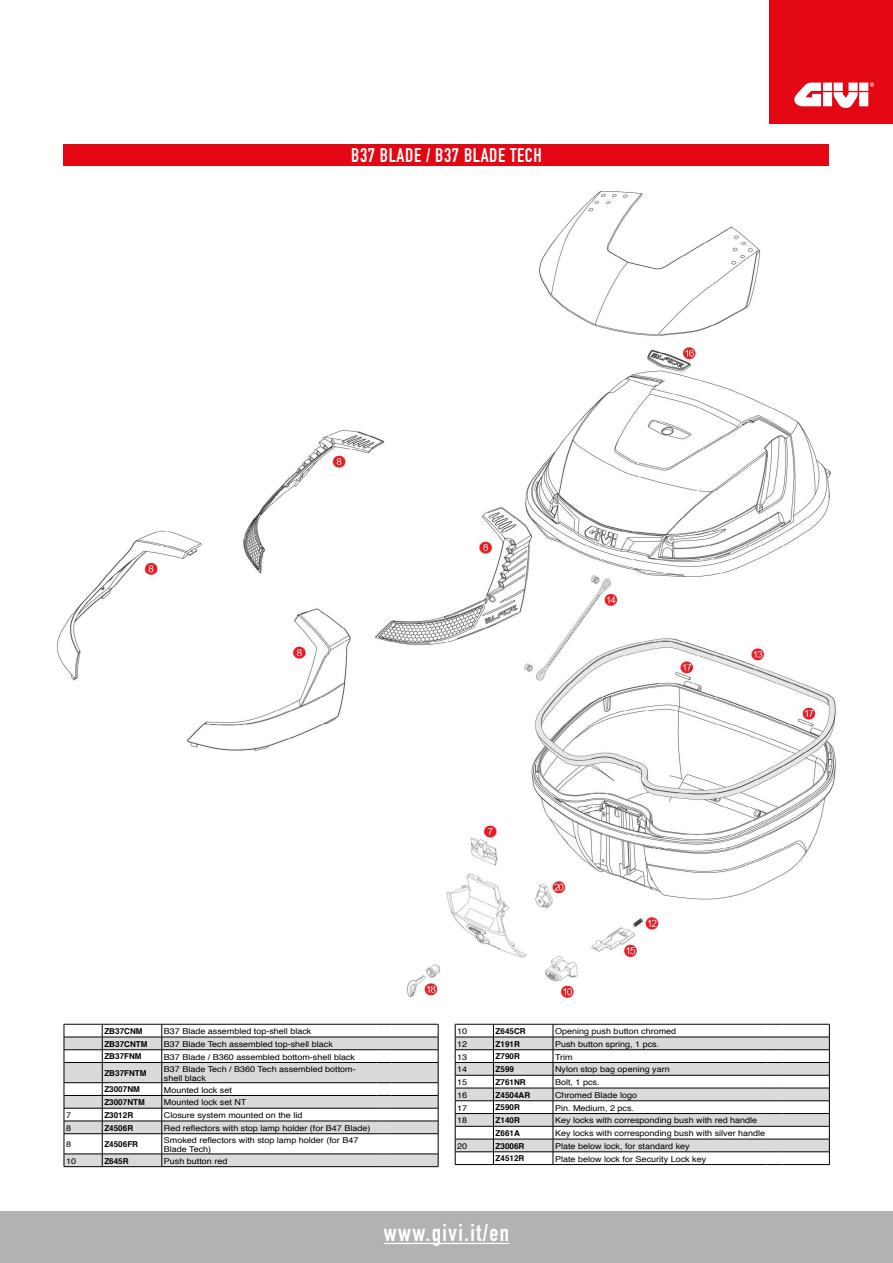
<style>
.page{position:relative;width:893px;height:1263px;background:#fff}
.page>*{position:absolute;margin:0;border:0;box-sizing:border-box;transform-origin:0 0}
.t1{font:24px "DIN Engschrift Std";letter-spacing:.06em;color:#fff}
.t2{font:19.5px "DIN Engschrift Std";letter-spacing:.03em;color:#fff}
.t3{font:8.1px/9px "Helvetica";color:#000;scale:1.11 1}
.t4{font:700 8.1px "Helvetica";color:#000}
</style>
<div class="page">
<div style="left:0;top:1211px;width:893px;height:52px;background:#b3b2b2"></div>
<hr style="left:384px;top:1243px;width:125px;height:1px;background:#fff">
<div style="left:770px;top:0;width:123px;height:123px;background:#e30613"></div>
<svg style="left:794px;top:83px;width:80px;height:25px"></svg>
<div style="left:64px;top:145px;width:765px;height:21px;background:#e30613"></div>
<img style="left:56px;top:191px;width:780px;height:809px">
<svg style="left:65px;top:1038px;width:373px;height:128px;fill:#dadada"></svg>
<hr style="left:64px;top:1024px;width:38px;height:1px;background:#000">
<hr style="left:102px;top:1024px;width:60px;height:1px;background:#000">
<hr style="left:162px;top:1024px;width:214px;height:1px;background:#000">
<svg style="left:376px;top:1024px;width:15px;height:1px"></svg>
<hr style="left:391px;top:1024px;width:47px;height:1px;background:#000">
<hr style="left:64px;top:1037px;width:38px;height:1px;background:#000">
<hr style="left:102px;top:1037px;width:60px;height:1px;background:#000">
<hr style="left:162px;top:1037px;width:214px;height:1px;background:#000">
<svg style="left:376px;top:1037px;width:15px;height:1px"></svg>
<hr style="left:391px;top:1037px;width:47px;height:1px;background:#000">
<hr style="left:64px;top:1049px;width:38px;height:1px;background:#000">
<hr style="left:102px;top:1049px;width:60px;height:1px;background:#000">
<hr style="left:162px;top:1049px;width:214px;height:1px;background:#000">
<svg style="left:376px;top:1049px;width:15px;height:1px"></svg>
<hr style="left:391px;top:1049px;width:47px;height:1px;background:#000">
<hr style="left:64px;top:1062px;width:38px;height:1px;background:#000">
<hr style="left:102px;top:1062px;width:60px;height:1px;background:#000">
<hr style="left:162px;top:1062px;width:214px;height:1px;background:#000">
<svg style="left:376px;top:1062px;width:15px;height:1px"></svg>
<hr style="left:391px;top:1062px;width:47px;height:1px;background:#000">
<hr style="left:64px;top:1082px;width:38px;height:1px;background:#000">
<hr style="left:102px;top:1082px;width:60px;height:1px;background:#000">
<hr style="left:162px;top:1082px;width:214px;height:1px;background:#000">
<svg style="left:376px;top:1082px;width:15px;height:1px"></svg>
<hr style="left:391px;top:1082px;width:47px;height:1px;background:#000">
<hr style="left:64px;top:1095px;width:38px;height:1px;background:#000">
<hr style="left:102px;top:1095px;width:60px;height:1px;background:#000">
<hr style="left:162px;top:1095px;width:214px;height:1px;background:#000">
<svg style="left:376px;top:1095px;width:15px;height:1px"></svg>
<hr style="left:391px;top:1095px;width:47px;height:1px;background:#000">
<hr style="left:64px;top:1108px;width:38px;height:1px;background:#000">
<hr style="left:102px;top:1108px;width:60px;height:1px;background:#000">
<hr style="left:162px;top:1108px;width:214px;height:1px;background:#000">
<svg style="left:376px;top:1108px;width:15px;height:1px"></svg>
<hr style="left:391px;top:1108px;width:47px;height:1px;background:#000">
<hr style="left:64px;top:1121px;width:38px;height:1px;background:#000">
<hr style="left:102px;top:1121px;width:60px;height:1px;background:#000">
<hr style="left:162px;top:1121px;width:214px;height:1px;background:#000">
<svg style="left:376px;top:1121px;width:15px;height:1px"></svg>
<hr style="left:391px;top:1121px;width:47px;height:1px;background:#000">
<hr style="left:64px;top:1133px;width:38px;height:1px;background:#000">
<hr style="left:102px;top:1133px;width:60px;height:1px;background:#000">
<hr style="left:162px;top:1133px;width:214px;height:1px;background:#000">
<svg style="left:376px;top:1133px;width:15px;height:1px"></svg>
<hr style="left:391px;top:1133px;width:47px;height:1px;background:#000">
<hr style="left:64px;top:1154px;width:38px;height:1px;background:#000">
<svg style="left:64px;top:1024px;width:1px;height:142px"></svg>
<hr style="left:102px;top:1154px;width:60px;height:1px;background:#000">
<svg style="left:102px;top:1024px;width:1px;height:142px"></svg>
<hr style="left:162px;top:1154px;width:214px;height:1px;background:#000">
<svg style="left:162px;top:1024px;width:1px;height:142px"></svg>
<svg style="left:376px;top:1154px;width:15px;height:1px"></svg>
<hr style="left:391px;top:1154px;width:47px;height:1px;background:#000">
<svg style="left:438px;top:1024px;width:1px;height:142px"></svg>
<hr style="left:64px;top:1166px;width:38px;height:1px;background:#000">
<hr style="left:102px;top:1166px;width:60px;height:1px;background:#000">
<hr style="left:162px;top:1166px;width:214px;height:1px;background:#000">
<svg style="left:376px;top:1166px;width:15px;height:1px"></svg>
<hr style="left:391px;top:1166px;width:47px;height:1px;background:#000">
<svg style="left:455px;top:1024px;width:375px;height:141px"></svg>
<hr style="left:783px;top:1164px;width:47px;height:1px;background:#000">
<h2 class="t2" style="left:351px;top:144px;width:192px">B37 BLADE / B37 BLADE TECH</h2>
<p class="t4" style="left:104px;top:1024px;width:40px">ZB37CNM</p>
<p class="t3" style="left:164px;top:1027px;width:134px">B37 Blade assembled top-shell black</p>
<p class="t4" style="left:104px;top:1037px;width:45px">ZB37CNTM</p>
<p class="t3" style="left:164px;top:1040px;width:154px">B37 Blade Tech assembled top-shell black</p>
<p class="t4" style="left:104px;top:1050px;width:39px">ZB37FNM</p>
<p class="t3" style="left:164px;top:1052px;width:174px">B37 Blade / B360 assembled bottom-shell black</p>
<p class="t4" style="left:104px;top:1066px;width:44px">ZB37FNTM</p>
<p class="t3" style="left:164px;top:1064px;width:174px">B37 Blade Tech / B360 Tech assembled bottom&shy;shell black</p>
<p class="t4" style="left:104px;top:1083px;width:37px">Z3007NM</p>
<p class="t3" style="left:164px;top:1085px;width:63px">Mounted lock set</p>
<p class="t4" style="left:104px;top:1096px;width:42px">Z3007NTM</p>
<p class="t3" style="left:164px;top:1098px;width:76px">Mounted lock set NT</p>
<p class="t3" style="left:66px;top:1111px;width:6px">7</p>
<p class="t4" style="left:104px;top:1108px;width:30px">Z3012R</p>
<p class="t3" style="left:164px;top:1111px;width:126px">Closure system mounted on the lid</p>
<p class="t3" style="left:66px;top:1124px;width:6px">8</p>
<p class="t4" style="left:104px;top:1121px;width:30px">Z4506R</p>
<p class="t3" style="left:164px;top:1124px;width:188px">Red reflectors with stop lamp holder (for B47 Blade)</p>
<p class="t3" style="left:66px;top:1140px;width:6px">8</p>
<p class="t4" style="left:104px;top:1138px;width:35px">Z4506FR</p>
<p class="t3" style="left:164px;top:1136px;width:177px">Smoked reflectors with stop lamp holder (for B47<br>Blade Tech)</p>
<p class="t3" style="left:66px;top:1157px;width:11px">10</p>
<p class="t4" style="left:104px;top:1154px;width:26px">Z645R</p>
<p class="t3" style="left:164px;top:1157px;width:59px">Push button red</p>
<p class="t3" style="left:457px;top:1027px;width:11px">10</p>
<p class="t4" style="left:496px;top:1024px;width:32px">Z645CR</p>
<p class="t3" style="left:555px;top:1027px;width:111px">Opening push button chromed</p>
<p class="t3" style="left:457px;top:1040px;width:11px">12</p>
<p class="t4" style="left:496px;top:1037px;width:26px">Z191R</p>
<p class="t3" style="left:555px;top:1040px;width:95px">Push button spring, 1 pcs.</p>
<p class="t3" style="left:457px;top:1052px;width:11px">13</p>
<p class="t4" style="left:496px;top:1050px;width:26px">Z790R</p>
<p class="t3" style="left:555px;top:1052px;width:17px">Trim</p>
<p class="t3" style="left:457px;top:1065px;width:11px">14</p>
<p class="t4" style="left:496px;top:1063px;width:20px">Z599</p>
<p class="t3" style="left:555px;top:1065px;width:105px">Nylon stop bag opening yarn</p>
<p class="t3" style="left:457px;top:1078px;width:11px">15</p>
<p class="t4" style="left:496px;top:1075px;width:32px">Z761NR</p>
<p class="t3" style="left:555px;top:1078px;width:42px">Bolt, 1 pcs.</p>
<p class="t3" style="left:457px;top:1091px;width:11px">16</p>
<p class="t4" style="left:496px;top:1088px;width:36px">Z4504AR</p>
<p class="t3" style="left:555px;top:1091px;width:75px">Chromed Blade logo</p>
<p class="t3" style="left:457px;top:1103px;width:11px">17</p>
<p class="t4" style="left:496px;top:1101px;width:26px">Z590R</p>
<p class="t3" style="left:555px;top:1103px;width:73px">Pin. Medium, 2 pcs.</p>
<p class="t3" style="left:457px;top:1116px;width:11px">18</p>
<p class="t4" style="left:496px;top:1114px;width:26px">Z140R</p>
<p class="t3" style="left:555px;top:1116px;width:184px">Key locks with corresponding bush with red handle</p>
<p class="t4" style="left:496px;top:1126px;width:26px">Z661A</p>
<p class="t3" style="left:555px;top:1129px;width:191px">Key locks with corresponding bush with silver handle</p>
<p class="t3" style="left:457px;top:1142px;width:11px">20</p>
<p class="t4" style="left:496px;top:1139px;width:30px">Z3006R</p>
<p class="t3" style="left:555px;top:1142px;width:123px">Plate below lock, for standard key</p>
<p class="t4" style="left:496px;top:1152px;width:30px">Z4512R</p>
<p class="t3" style="left:555px;top:1154px;width:138px">Plate below lock for Security Lock key</p>
<h1 class="t1" style="left:384px;top:1218px;width:127px">www.givi.it/en</h1>
</div>
